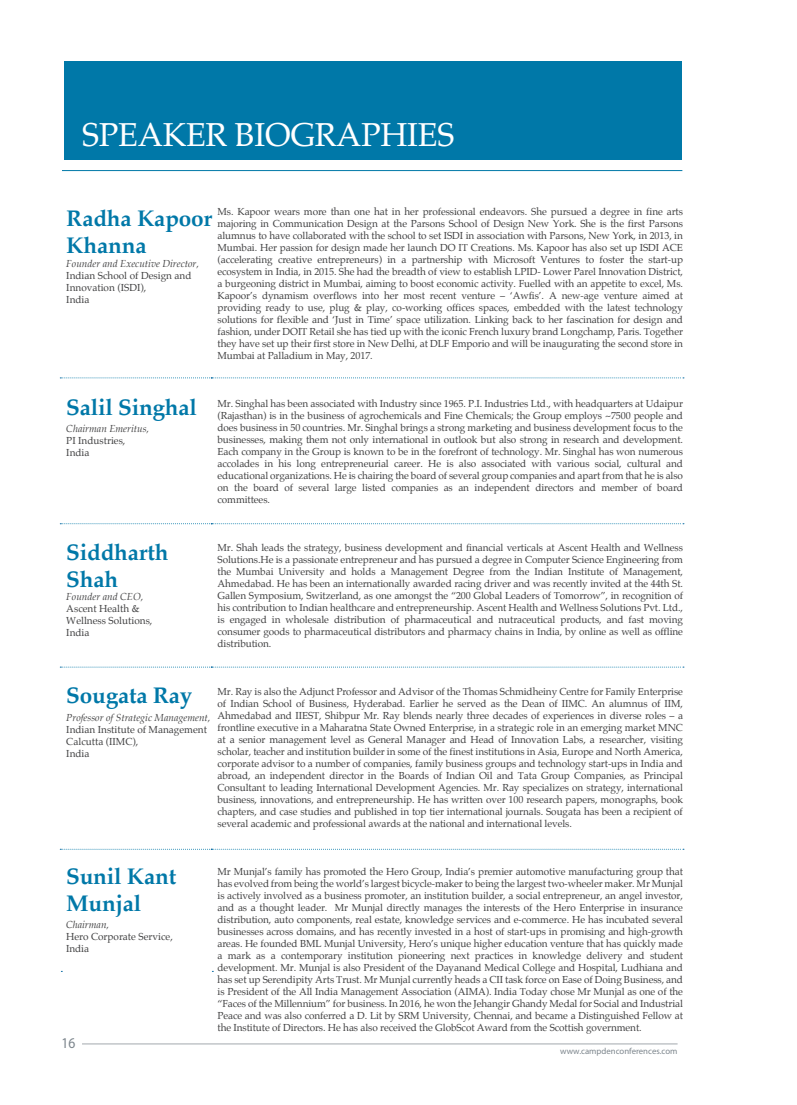
<style>
.page{position:relative;width:797px;height:1105px;background:#fff}
.page>*{position:absolute;margin:0;border:0;box-sizing:border-box;transform-origin:0 0}
.t1{font:32.5px "Palatino";letter-spacing:-.01em;color:#fff}
.t2{font:700 22.5px/27px "Palatino";letter-spacing:-.01em;color:#0078a8}
.t3{font:300 15px "Myriad Pro";color:#7c858c;scale:.9 1}
.t4{font:10px/12px "Palatino";letter-spacing:-.01em;color:#404041}
.t5{font:italic 10px "Palatino";color:#404041}
.t6{font:8.75px "Myriad Pro";color:#7c858c}
</style>
<div class="page">
<hr style="left:82px;top:1043px;width:595px;height:1px;background:#a2a8ad">
<hr style="left:62px;top:170px;width:620px;height:1px;background:#0078a8">
<div style="left:65px;top:62px;width:616px;height:98px;background:#0078a8"></div>
<svg style="left:60px;top:378px;width:624px;height:1px"></svg>
<svg style="left:60px;top:523px;width:624px;height:1px"></svg>
<svg style="left:60px;top:667px;width:624px;height:1px"></svg>
<svg style="left:60px;top:849px;width:624px;height:1px"></svg>
<h1 class="t1" style="left:82px;top:108px;width:374px">SPEAKER BIOGRAPHIES</h1>
<p class="t4" style="left:217px;top:205px;width:467px;text-align:justify">Ms. Kapoor wears more than one hat in her professional endeavors. She pursued a degree in fine arts majoring in Communication Design at the Parsons School of Design New York. She is the first Parsons alumnus to have collaborated with the school to set ISDI in association with Parsons, New York, in 2013, in Mumbai. Her passion for design made her launch DO IT Creations. Ms. Kapoor has also set up ISDI ACE (accelerating creative entrepreneurs) in a partnership with Microsoft Ventures to foster the start-up ecosystem in India, in 2015. She had the breadth of view to establish LPID- Lower Parel Innovation District, a burgeoning district in Mumbai, aiming to boost economic activity. Fuelled with an appetite to excel, Ms.<br>Kapoor’s dynamism overflows into her most recent venture – ‘Awfis’. A new-age venture aimed at providing ready to use, plug &amp; play, co-working offices spaces, embedded with the latest technology solutions for flexible and ‘Just in Time’ space utilization. Linking back to her fascination for design and fashion, under DOIT Retail she has tied up with the iconic French luxury brand Longchamp, Paris. Together they have set up their first store in New Delhi, at DLF Emporio and will be inaugurating the second store in Mumbai at Palladium in May, 2017.</p>
<p class="t4" style="left:217px;top:397px;width:467px;text-align:justify">Mr. Singhal has been associated with Industry since 1965. P.I. Industries Ltd., with headquarters at Udaipur (Rajasthan) is in the business of agrochemicals and Fine Chemicals; the Group employs ~7500 people and does business in 50 countries. Mr. Singhal brings a strong marketing and business development focus to the businesses, making them not only international in outlook but also strong in research and development.<br>Each company in the Group is known to be in the forefront of technology. Mr. Singhal has won numerous accolades in his long entrepreneurial career. He is also associated with various social, cultural and educational organizations. He is chairing the board of several group companies and apart from that he is also on the board of several large listed companies as an independent directors and member of board committees.</p>
<h2 class="t2" style="left:66px;top:204px;width:147px">Radha Kapoor<br>Khanna</h2>
<p class="t5" style="left:66px;top:255px;width:134px">Founder and Executive Director,</p>
<p class="t4" style="left:66px;top:270px;width:127px">Indian School of Design and<br>Innovation (ISDI),<br>India</p>
<h2 class="t2" style="left:66px;top:394px;width:132px">Salil Singhal</h2>
<p class="t5" style="left:66px;top:421px;width:84px">Chairman Emeritus,</p>
<p class="t4" style="left:66px;top:435px;width:61px">PI Industries,<br>India</p>
<h2 class="t2" style="left:66px;top:538px;width:104px">Siddharth<br>Shah</h2>
<p class="t5" style="left:66px;top:588px;width:78px">Founder and CEO,</p>
<p class="t4" style="left:66px;top:603px;width:88px">Ascent Health &amp;<br>Wellness Solutions,<br>India</p>
<p class="t4" style="left:217px;top:541px;width:467px;text-align:justify">Mr. Shah leads the strategy, business development and financial verticals at Ascent Health and Wellness Solutions.He is a passionate entrepreneur and has pursued a degree in Computer Science Engineering from the Mumbai University and holds a Management Degree from the Indian Institute of Management, Ahmedabad. He has been an internationally awarded racing driver and was recently invited at the 44th St.<br>Gallen Symposium, Switzerland, as one amongst the “200 Global Leaders of Tomorrow”, in recognition of his contribution to Indian healthcare and entrepreneurship. Ascent Health and Wellness Solutions Pvt. Ltd., is engaged in wholesale distribution of pharmaceutical and nutraceutical products, and fast moving consumer goods to pharmaceutical distributors and pharmacy chains in India, by online as well as offline distribution.</p>
<p class="t4" style="left:217px;top:685px;width:467px;text-align:justify">Mr. Ray is also the Adjunct Professor and Advisor of the Thomas Schmidheiny Centre for Family Enterprise of Indian School of Business, Hyderabad. Earlier he served as the Dean of IIMC. An alumnus of IIM, Ahmedabad and IIEST, Shibpur Mr. Ray blends nearly three decades of experiences in diverse roles – a frontline executive in a Maharatna State Owned Enterprise, in a strategic role in an emerging market MNC at a senior management level as General Manager and Head of Innovation Labs, a researcher, visiting scholar, teacher and institution builder in some of the finest institutions in Asia, Europe and North America, corporate advisor to a number of companies, family business groups and technology start-ups in India and abroad, an independent director in the Boards of Indian Oil and Tata Group Companies, as Principal Consultant to leading International Development Agencies. Mr. Ray specializes on strategy, international business, innovations, and entrepreneurship. He has written over 100 research papers, monographs, book chapters, and case studies and published in top tier international journals. Sougata has been a recipient of several academic and professional awards at the national and international levels.</p>
<p class="t4" style="left:217px;top:865px;width:467px;text-align:justify">Mr Munjal’s family has promoted the Hero Group, India’s premier automotive manufacturing group that has evolved from being the world’s largest bicycle-maker to being the largest two-wheeler maker. Mr Munjal is actively involved as a business promoter, an institution builder, a social entrepreneur, an angel investor, and as a thought leader. Mr Munjal directly manages the interests of the Hero Enterprise in insurance distribution, auto components, real estate, knowledge services and e-commerce. He has incubated several businesses across domains, and has recently invested in a host of start-ups in promising and high-growth areas. He founded BML Munjal University, Hero’s unique higher education venture that has quickly made a mark as a contemporary institution pioneering next practices in knowledge delivery and student development. Mr. Munjal is also President of the Dayanand Medical College and Hospital, Ludhiana and has set up Serendipity Arts Trust. Mr Munjal currently heads a CII task force on Ease of Doing Business, and is President of the All India Management Association (AIMA). India Today chose Mr Munjal as one of the “Faces of the Millennium” for business. In 2016, he won the Jehangir Ghandy Medal for Social and Industrial Peace and was also conferred a D. Lit by SRM University, Chennai, and became a Distinguished Fellow at the Institute of Directors. He has also received the GlobScot Award from the Scottish government.</p>
<h2 class="t2" style="left:66px;top:681px;width:128px">Sougata Ray</h2>
<p class="t5" style="left:66px;top:709px;width:146px">Professor of Strategic Management,</p>
<p class="t4" style="left:66px;top:724px;width:142px">Indian Institute of Management<br>Calcutta (IIMC),<br>India</p>
<h2 class="t2" style="left:66px;top:863px;width:112px">Sunil Kant<br>Munjal</h2>
<p class="t5" style="left:66px;top:917px;width:45px">Chairman,</p>
<p class="t4" style="left:66px;top:931px;width:108px">Hero Corporate Service,<br>India</p>
<h3 class="t3" style="left:62px;top:1034px;width:17px">16</h3>
<p class="t6" style="left:560px;top:1045px;width:119px">www.campdenconferences.com</p>
</div>
